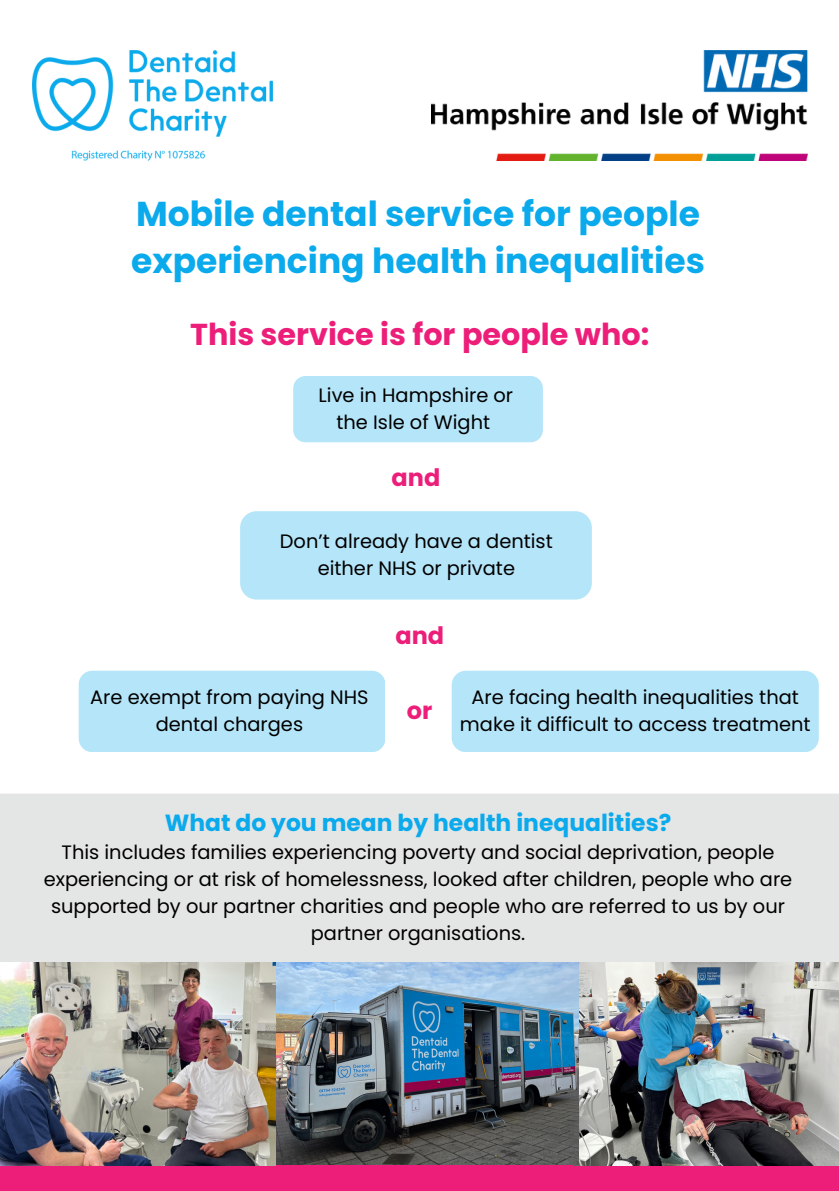
<style>
.page{position:relative;width:839px;height:1191px;background:#fff}
.page>*{position:absolute;margin:0;border:0;box-sizing:border-box;transform-origin:0 0}
.t1{font:700 34.6px/47.4px "Poppins";color:#0aaaec}
.t2{font:700 30.2px "Poppins";color:#ed1e79}
.t3{font:700 24px "Poppins";color:#ed1e79}
.t4{font:700 23.4px "Poppins";color:#0aaaec}
.t5{font:19.4px/27px "Poppins";color:#000;text-align:center}
</style>
<div class="page">
<img style="left:32px;top:51px;width:240px;height:109px">
<img style="left:432px;top:51px;width:375px;height:109px">
<div style="left:293px;top:376px;width:250px;height:66px;background:#b5e5f9;border-radius:12px"></div>
<div style="left:240px;top:511px;width:352px;height:89px;background:#b5e5f9;border-radius:16px"></div>
<div style="left:0;top:794px;width:838px;height:169px;background:#e4e5e5"></div>
<div style="left:79px;top:671px;width:306px;height:81px;background:#b5e5f9;border-radius:14px"></div>
<div style="left:0;top:1156px;width:838px;height:35px;background:#ed1e79"></div>
<div style="left:451px;top:671px;width:367px;height:81px;background:#b5e5f9;border-radius:14px"></div>
<img style="left:579px;top:963px;width:259px;height:202px">
<img style="left:0;top:963px;width:579px;height:202px">
<h1 class="t1" style="left:131px;top:190px;width:575px">Mobile dental service for people experiencing health inequalities</h1>
<p class="t2" style="left:190px;top:313px;width:460px">This service is for people who:</p>
<h2 class="t5" style="left:318px;top:381px;width:196px">Live in Hampshire or the Isle of Wight</h2>
<p class="t3" style="left:391px;top:461px;width:50px">and</p>
<p class="t5" style="left:280px;top:528px;width:274px">Don’t already have a dentist either NHS or private</p>
<h3 class="t5" style="left:90px;top:684px;width:280px">Are exempt from paying NHS dental charges</h3>
<p class="t3" style="left:395px;top:618px;width:50px">and</p>
<p class="t3" style="left:407px;top:694px;width:27px">or</p>
<h3 class="t5" style="left:460px;top:684px;width:352px">Are facing health inequalities that make it difficult to access treatment</h3>
<p class="t4" style="left:165px;top:806px;width:508px">What do you mean by health inequalities?</p>
<h3 class="t5" style="left:44px;top:839px;width:750px">This includes families experiencing poverty and social deprivation, people experiencing or at risk of homelessness, looked after children, people who are supported by our partner charities and people who are referred to us by our partner organisations.</h3>
</div>
